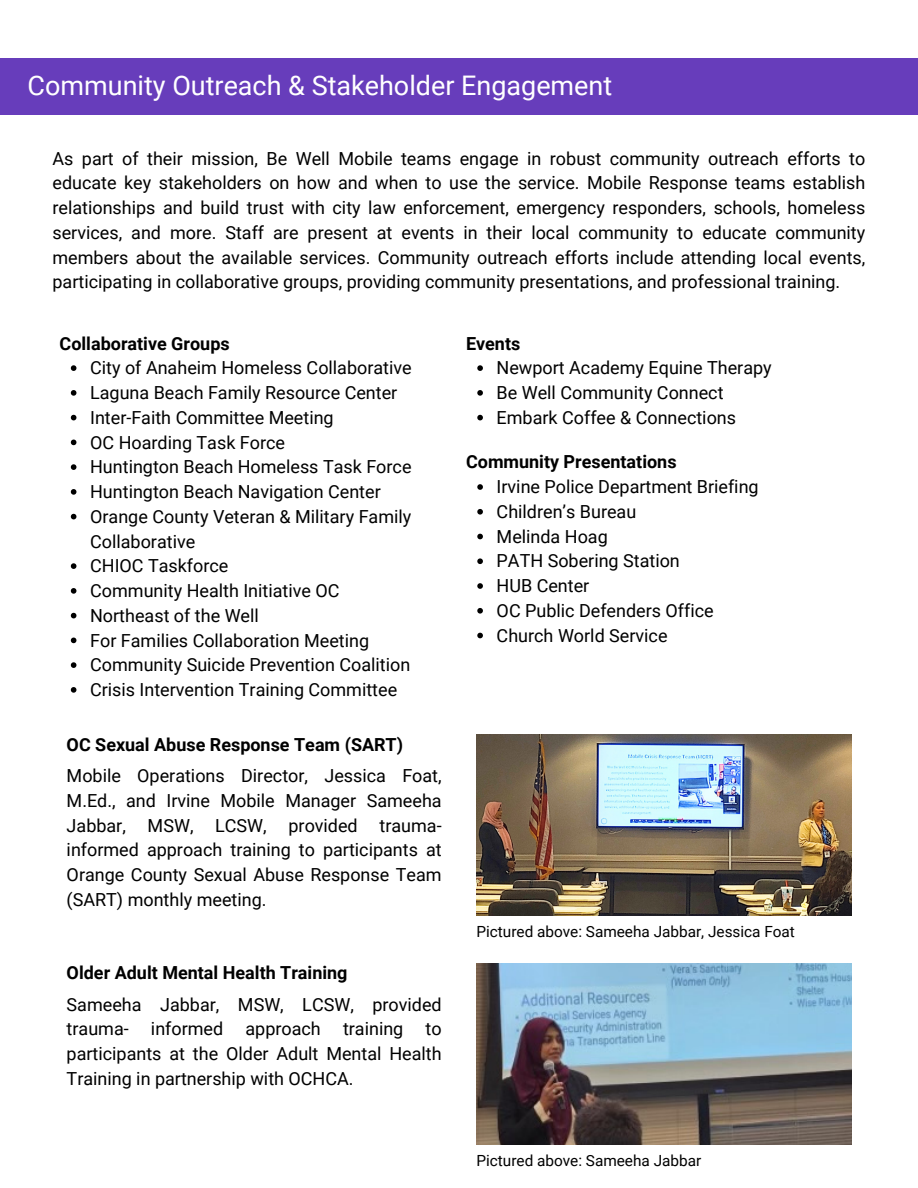
<style>
.page{position:relative;width:918px;height:1188px;background:#fff}
.page>*{position:absolute;margin:0;border:0;box-sizing:border-box;transform-origin:0 0}
.t1{font:27px "Roboto";color:#fff}
.t2{font:18px/24.8px "Roboto";color:#000;text-align:justify}
.t3{font:700 18px "Roboto";color:#000}
.t4{font:15.3px "Roboto";color:#000}
</style>
<div class="page">
<div style="left:0;top:58px;width:918px;height:57px;background:#673dbb"></div>
<svg style="left:477px;top:365px;width:6px;height:6px"></svg>
<svg style="left:477px;top:390px;width:6px;height:6px"></svg>
<svg style="left:477px;top:415px;width:6px;height:5px"></svg>
<svg style="left:71px;top:365px;width:5px;height:6px"></svg>
<svg style="left:71px;top:390px;width:5px;height:6px"></svg>
<svg style="left:71px;top:415px;width:5px;height:5px"></svg>
<svg style="left:71px;top:440px;width:5px;height:5px"></svg>
<svg style="left:71px;top:464px;width:5px;height:6px"></svg>
<svg style="left:71px;top:489px;width:5px;height:6px"></svg>
<svg style="left:71px;top:514px;width:5px;height:5px"></svg>
<svg style="left:71px;top:563px;width:5px;height:6px"></svg>
<svg style="left:71px;top:588px;width:5px;height:6px"></svg>
<svg style="left:71px;top:613px;width:5px;height:5px"></svg>
<svg style="left:71px;top:638px;width:5px;height:5px"></svg>
<svg style="left:71px;top:662px;width:5px;height:6px"></svg>
<svg style="left:71px;top:687px;width:5px;height:6px"></svg>
<svg style="left:477px;top:484px;width:6px;height:6px"></svg>
<svg style="left:477px;top:509px;width:6px;height:6px"></svg>
<svg style="left:477px;top:534px;width:6px;height:5px"></svg>
<svg style="left:477px;top:558px;width:6px;height:6px"></svg>
<svg style="left:477px;top:583px;width:6px;height:6px"></svg>
<svg style="left:477px;top:608px;width:6px;height:6px"></svg>
<svg style="left:477px;top:633px;width:6px;height:5px"></svg>
<img style="left:477px;top:964px;width:375px;height:181px">
<img style="left:477px;top:735px;width:375px;height:181px">
<h1 class="t1" style="left:28px;top:70px;width:586px">Community Outreach &amp; Stakeholder Engagement</h1>
<h3 class="t2" style="left:53px;top:146px;width:814px">As part of their mission, Be Well Mobile teams engage in robust community outreach efforts to educate key stakeholders on how and when to use the service. Mobile Response teams establish relationships and build trust with city law enforcement, emergency responders, schools, homeless services, and more. Staff are present at events in their local community to educate community members about the available services. Community outreach efforts include attending local events, participating in collaborative groups, providing community presentations, and professional training.</h3>
<h3 class="t3" style="left:60px;top:333px;width:172px">Collaborative Groups</h3>
<h3 class="t2" style="left:90px;top:356px;width:323px">City of Anaheim Homeless Collaborative</h3>
<h3 class="t2" style="left:90px;top:381px;width:309px">Laguna Beach Family Resource Center</h3>
<h3 class="t2" style="left:90px;top:405px;width:245px">Inter-Faith Committee Meeting</h3>
<h3 class="t2" style="left:90px;top:430px;width:196px">OC Hoarding Task Force</h3>
<h3 class="t2" style="left:90px;top:455px;width:323px">Huntington Beach Homeless Task Force</h3>
<h3 class="t2" style="left:90px;top:480px;width:292px">Huntington Beach Navigation Center</h3>
<h3 class="t2" style="left:90px;top:504px;width:323px">Orange County Veteran &amp; Military Family<br>Collaborative</h3>
<h3 class="t2" style="left:90px;top:554px;width:140px">CHIOC Taskforce</h3>
<h3 class="t2" style="left:90px;top:579px;width:251px">Community Health Initiative OC</h3>
<h2 class="t2" style="left:90px;top:603px;width:170px">Northeast of the Well</h2>
<h3 class="t2" style="left:90px;top:628px;width:281px">For Families Collaboration Meeting</h3>
<h3 class="t2" style="left:90px;top:653px;width:322px">Community Suicide Prevention Coalition</h3>
<h3 class="t2" style="left:90px;top:678px;width:309px">Crisis Intervention Training Committee</h3>
<p class="t3" style="left:67px;top:734px;width:338px">OC Sexual Abuse Response Team (SART)</p>
<h3 class="t2" style="left:67px;top:764px;width:377px">Mobile Operations Director, Jessica Foat, M.Ed., and Irvine Mobile Manager Sameeha Jabbar, MSW, LCSW, provided trauma&shy;informed approach training to participants at Orange County Sexual Abuse Response Team (SART) monthly meeting.</h3>
<p class="t3" style="left:67px;top:962px;width:282px">Older Adult Mental Health Training</p>
<h2 class="t2" style="left:67px;top:992px;width:377px">Sameeha Jabbar, MSW, LCSW, provided trauma- informed approach training to participants at the Older Adult Mental Health Training in partnership with OCHCA.</h2>
<h2 class="t3" style="left:466px;top:333px;width:56px">Events</h2>
<h3 class="t2" style="left:497px;top:356px;width:277px">Newport Academy Equine Therapy</h3>
<h3 class="t2" style="left:497px;top:381px;width:228px">Be Well Community Connect</h3>
<h3 class="t2" style="left:497px;top:405px;width:241px">Embark Coffee &amp; Connections</h3>
<h2 class="t3" style="left:466px;top:452px;width:212px">Community Presentations</h2>
<h3 class="t2" style="left:497px;top:475px;width:264px">Irvine Police Department Briefing</h3>
<h3 class="t2" style="left:497px;top:499px;width:141px">Children’s Bureau</h3>
<h3 class="t2" style="left:497px;top:524px;width:113px">Melinda Hoag</h3>
<h3 class="t2" style="left:497px;top:549px;width:185px">PATH Sobering Station</h3>
<h3 class="t2" style="left:497px;top:574px;width:94px">HUB Center</h3>
<h3 class="t2" style="left:497px;top:598px;width:219px">OC Public Defenders Office</h3>
<h3 class="t2" style="left:497px;top:623px;width:172px">Church World Service</h3>
<h3 class="t4" style="left:477px;top:922px;width:320px">Pictured above: Sameeha Jabbar, Jessica Foat</h3>
<h2 class="t4" style="left:477px;top:1152px;width:226px">Pictured above: Sameeha Jabbar</h2>
</div>
